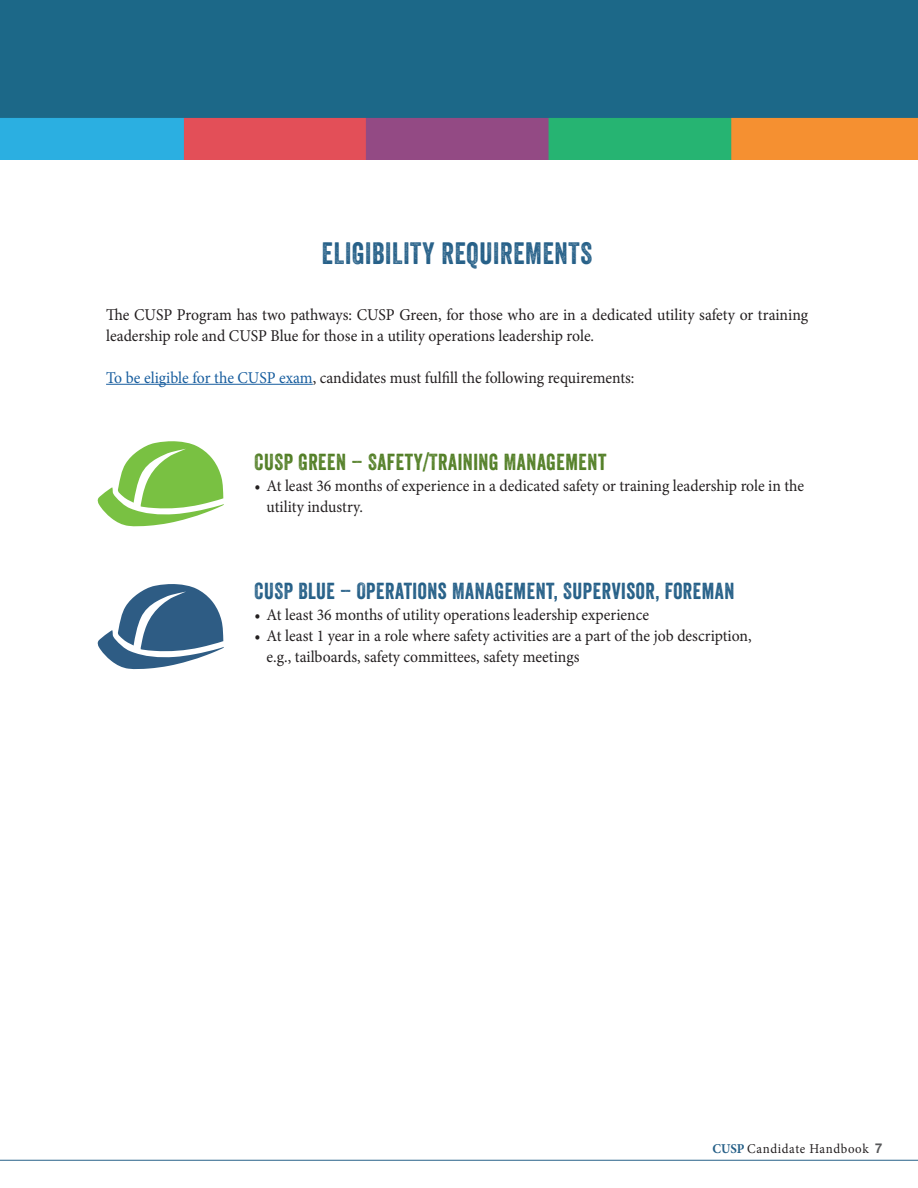
<style>
.page{position:relative;width:918px;height:1188px;background:#fff}
.page>*{position:absolute;margin:0;border:0;box-sizing:border-box;transform-origin:0 0}
.Heads{font:30px "Veneer";letter-spacing:.025em;color:#266088;scale:.95 1}
.Subheads{font:22.5px "Veneer";letter-spacing:.025em;color:#266088;scale:.95 1}
.Subheads-2{font:22.5px "Veneer";letter-spacing:.025em;color:#537f27;scale:.95 1}
.Body_Copy{font:16.5px/21px "Minion Pro";color:#231f20;scale:.95 1}
.t1{font:13.5px "Minion Pro";letter-spacing:.045em;color:#231f20;scale:.95 1}
.s1{color:#175d9e}
.s2{font-weight:700;color:#266088}
.s3{font-family:"Helvetica";font-weight:700;color:#57585a}
</style>
<div class="page">
<hr style="left:0;top:1160px;width:918px;height:1px;background:#266088">
<img style="left:0;top:0;width:918px;height:160px">
<hr style="left:106px;top:384px;width:207px;height:1px;background:#175d9e">
<svg style="left:97px;top:441px;width:127px;height:86px"></svg>
<svg style="left:97px;top:584px;width:127px;height:85px"></svg>
<p class="Heads" style="left:322px;top:235px;width:286px">ELIGIBILITY REQUIREMENTS</p>
<p class="Body_Copy" style="left:106px;top:304px;width:741px">The CUSP Program has two pathways: CUSP Green, for those who are in a dedicated utility safety or training leadership role and CUSP Blue for those in a utility operations leadership role.</p>
<p class="Body_Copy" style="left:106px;top:367px;width:558px"><span class="s1">To be eligible for the CUSP exam</span>, candidates must fulfill the following requirements:</p>
<p class="Subheads-2" style="left:255px;top:448px;width:372px">CUSP GREEN – SAFETY/TRAINING MANAGEMENT</p>
<p class="Body_Copy" style="left:267px;top:475px;width:567px;text-indent:-12px">• At least 36 months of experience in a dedicated safety or training leadership role in the utility industry.</p>
<p class="Subheads" style="left:255px;top:577px;width:507px">CUSP BLUE – OPERATIONS MANAGEMENT, SUPERVISOR, FOREMAN</p>
<p class="Body_Copy" style="left:255px;top:604px;width:417px">• At least 36 months of utility operations leadership experience</p>
<p class="Body_Copy" style="left:255px;top:625px;width:525px">• At least 1 year in a role where safety activities are a part of the job description,</p>
<p class="Body_Copy" style="left:267px;top:646px;width:331px">e.g., tailboards, safety committees, safety meetings</p>
<p class="t1" style="left:712px;top:1140px;width:180px"><span class="s2">CUSP</span> Candidate Handbook <span class="s3">7</span></p>
</div>
